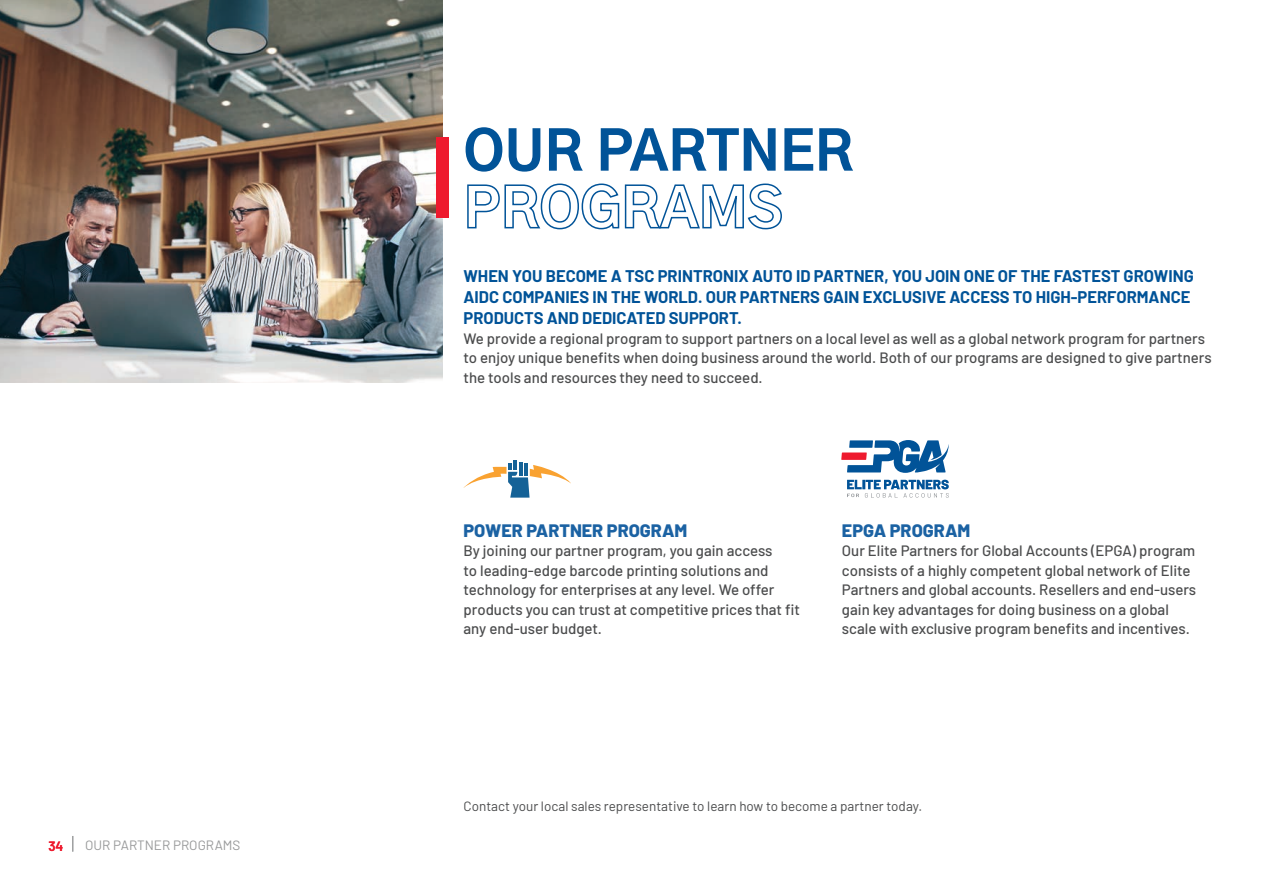
<style>
.page{position:relative;width:1263px;height:893px;background:#fff}
.page>*{position:absolute;margin:0;border:0;box-sizing:border-box;transform-origin:0 0}
.t1{font:800 54px/57px "Gothic A1";color:#015398}
.t2{font:800 18px "Barlow";color:#1b62a3}
.t3{font:700 16.5px/21px "Barlow";color:#015398}
.t4{font:500 15px/19.5px "Barlow";color:#4b4c4d}
.t5{font:13.5px "Barlow";color:#4b4c4d}
.t6{font:13.5px "Barlow";color:#98999a}
.t7{font:600 13.5px "Barlow";color:#ee1a2e}
</style>
<div class="page">
<svg style="left:847px;top:480px;width:102px;height:18px"></svg>
<svg style="left:841px;top:440px;width:108px;height:33px"></svg>
<svg style="left:463px;top:461px;width:108px;height:37px"></svg>
<img style="left:0;top:0;width:442px;height:383px">
<div style="left:436px;top:137px;width:13px;height:81px;background:#ee1a2e"></div>
<svg style="left:72px;top:836px;width:1px;height:16px"></svg>
<p class="t7" style="left:48px;top:836px;width:17px">34</p>
<p class="t6" style="left:85px;top:836px;width:157px">OUR PARTNER PROGRAMS</p>
<h1 class="t1" style="left:463px;top:120px;width:391px">OUR PARTNER<br>PROGRAMS</h1>
<p class="t3" style="left:463px;top:264px;width:732px">WHEN YOU BECOME A TSC PRINTRONIX AUTO ID PARTNER, YOU JOIN ONE OF THE FASTEST GROWING<br>AIDC COMPANIES IN THE WORLD. OUR PARTNERS GAIN EXCLUSIVE ACCESS TO HIGH-PERFORMANCE<br>PRODUCTS AND DEDICATED SUPPORT.</p>
<p class="t4" style="left:463px;top:327px;width:750px">We provide a regional program to support partners on a local level as well as a global network program for partners to enjoy unique benefits when doing business around the world. Both of our programs are designed to give partners the tools and resources they need to succeed.</p>
<p class="t2" style="left:463px;top:517px;width:225px">POWER PARTNER PROGRAM</p>
<p class="t4" style="left:463px;top:540px;width:338px">By joining our partner program, you gain access<br>to leading-edge barcode printing solutions and technology for enterprises at any level. We offer products you can trust at competitive prices that fit any end-user budget.</p>
<p class="t2" style="left:842px;top:517px;width:130px">EPGA PROGRAM</p>
<p class="t4" style="left:842px;top:540px;width:356px">Our Elite Partners for Global Accounts (EPGA) program consists of a highly competent global network of Elite Partners and global accounts. Resellers and end-users gain key advantages for doing business on a global scale with exclusive program benefits and incentives.</p>
<p class="t5" style="left:463px;top:796px;width:460px">Contact your local sales representative to learn how to become a partner today.</p>
</div>
